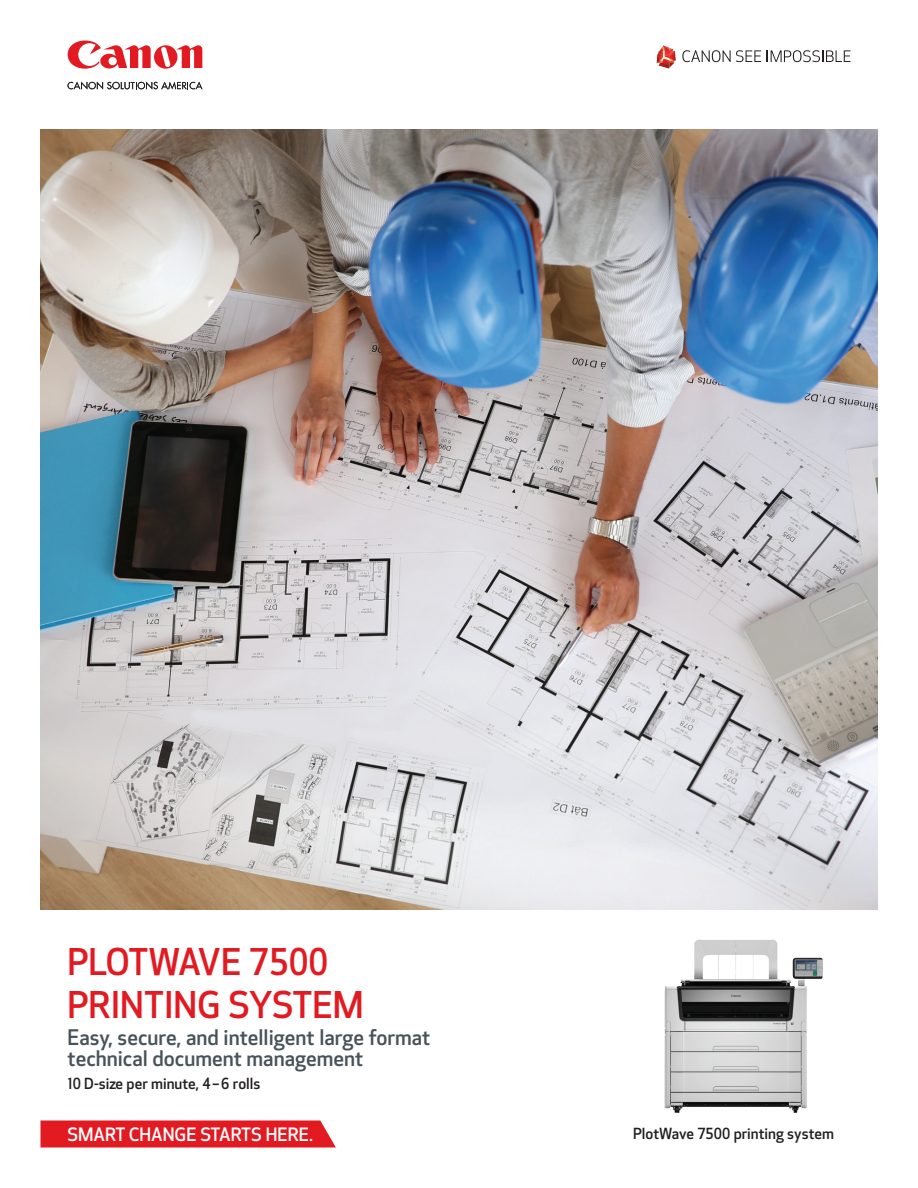
<style>
.page{position:relative;width:918px;height:1188px;background:#fff}
.page>*{position:absolute;margin:0;border:0;box-sizing:border-box;transform-origin:0 0}
.t1{font:500 36px/42.8px "Optic Sans 301";color:#e21a21}
.t2{font:500 21px/21px "Optic Sans 301";color:#475259}
.t3{font:500 18px "Optic Sans 301";color:#fff}
.t4{font:500 15px "Optic Sans 301";color:#231f20}
</style>
<div class="page">
<svg style="left:657px;top:45px;width:19px;height:24px"></svg>
<svg style="left:682px;top:50px;width:79px;height:12px"></svg>
<svg style="left:767px;top:50px;width:83px;height:12px"></svg>
<svg style="left:68px;top:82px;width:134px;height:7px"></svg>
<svg style="left:68px;top:41px;width:134px;height:28px"></svg>
<svg style="left:40px;top:1120px;width:296px;height:28px;background:#e3282e"></svg>
<img style="left:40px;top:130px;width:838px;height:779px">
<img style="left:664px;top:939px;width:159px;height:174px">
<h1 class="t1" style="left:68px;top:942px;width:298px">PLOTWAVE 7500<br>PRINTING SYSTEM</h1>
<p class="t2" style="left:68px;top:1028px;width:364px">Easy, secure, and intelligent large format technical document management</p>
<p class="t4" style="left:68px;top:1075px;width:194px">10 D-size per minute, 4 – 6 rolls</p>
<p class="t3" style="left:68px;top:1124px;width:247px">SMART CHANGE STARTS HERE.</p>
<p class="t4" style="left:633px;top:1125px;width:203px">PlotWave 7500 printing system</p>
</div>
